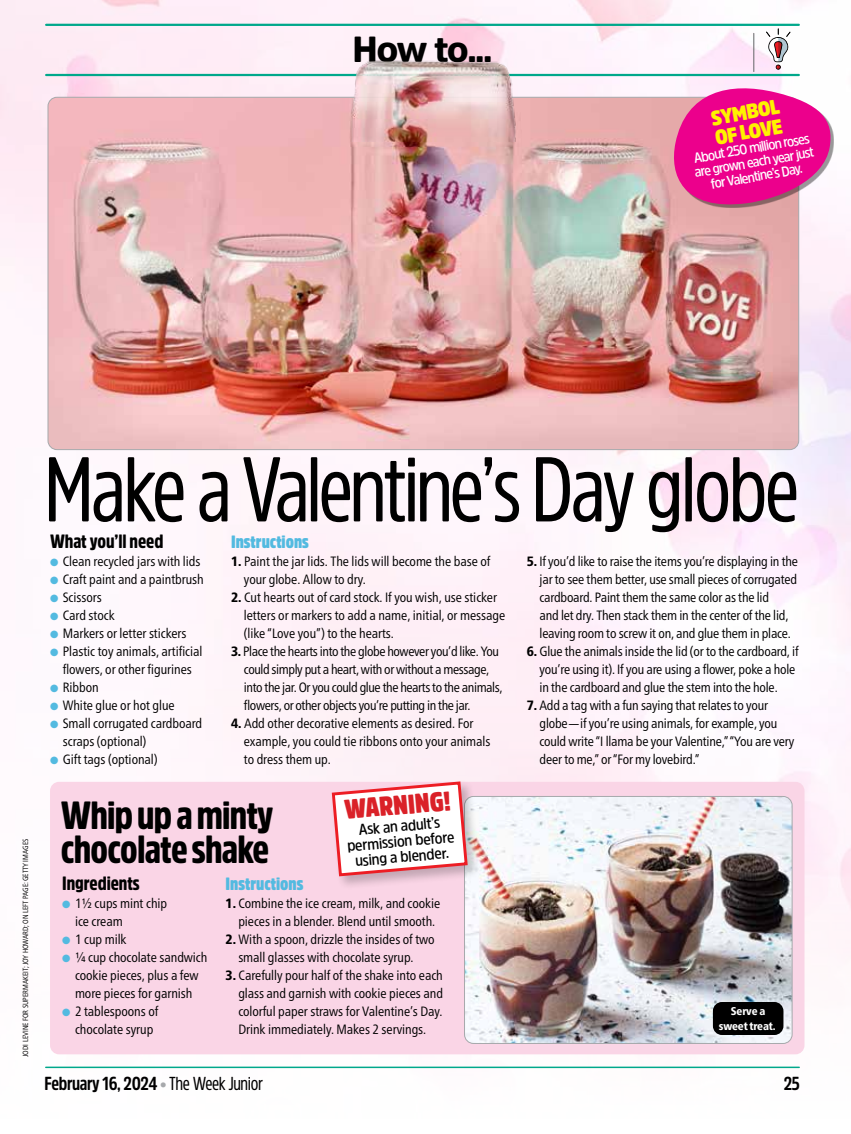
<style>
.page{position:relative;width:851px;height:1134px;background:#fff}
.page>*{position:absolute;margin:0;border:0;box-sizing:border-box;transform-origin:0 0}
.t1{font:91.5px "Amsi Pro Cond";letter-spacing:-.04em;color:#000}
.t2{font:900 39px/34.5px "Amsi Pro Cond";letter-spacing:-.02em;color:#000}
.t3{font:900 36px "Amsi Pro";color:#000}
.t4{font:900 27px "Amsi Pro Cond";color:#da2128}
.t5{font:900 20.55px/19.5px "Amsi Pro Narw";color:#fff200}
.t6{font:900 19.2px "Amsi Pro Cond";letter-spacing:-.005em;color:#000}
.t7{font:700 18.75px "Amsi Pro Cond";letter-spacing:-.02em;color:#000}
.t8{font:900 17.7px "Amsi Pro Cond";color:#53bae0}
.t9{font:600 15.45px/15.5px "Amsi Pro Narw";color:#000;text-align:center}
.t10{font:600 14.25px/14.2px "Amsi Pro Narw";color:#fff;text-align:center}
.t11{font:condensed 13.5px/18px "Frutiger Neue LT Pro";letter-spacing:-.005em;color:#000}
.t12{font:condensed 13.5px/18px "Frutiger Neue LT Pro";letter-spacing:-.03em;color:#000}
.t13{font:800 condensed 11.25px/15px "Frutiger Neue LT Pro";letter-spacing:-.015em;color:#fff;text-align:center}
.t14{font:condensed 7.5px "Frutiger Neue LT Pro";letter-spacing:-.005em;color:#000}
.s1{color:#53bae0}
.s2{font-weight:800}
.s3{color:#a7a9ac}
.s4{font-weight:400}
</style>
<div class="page">
<img style="left:0;top:0;width:850px;height:1069px">
<hr style="left:46px;top:1067px;width:753px;height:1px;background:#00a88b">
<hr style="left:46px;top:24px;width:752px;height:2px;background:#00a88b">
<hr style="left:46px;top:74px;width:752px;height:2px;background:#00a88b">
<svg style="left:766px;top:29px;width:24px;height:41px"></svg>
<hr style="left:753px;top:33px;width:1px;height:39px;background:#636466">
<div style="left:50px;top:782px;width:754px;height:272px;background:#fad5e6;border-radius:9px"></div>
<img style="left:466px;top:796px;width:326px;height:247px">
<div style="left:464px;top:796px;width:328px;height:248px;border:1px solid #a7a9ac;border-radius:9px"></div>
<div style="left:712px;top:1002px;width:71px;height:33px;background:#000;border-radius:9px"></div>
<img style="left:48px;top:97px;width:750px;height:353px">
<img style="left:316px;top:0;width:216px;height:141px">
<div style="left:330px;top:780px;width:151px;height:110px;background:#000;opacity:.22"></div>
<svg style="left:330px;top:780px;width:139px;height:98px;background:#f8e0e3"></svg>
<svg style="left:669px;top:81px;width:165px;height:131px;background:#ea43a2"></svg>
<h3 class="t3" style="left:352px;top:24px;width:141px">How to...</h3>
<h3 class="t5" style="left:709px;top:109px;width:71px;rotate:-10deg">SYMBOL<br>OF LOVE</h3>
<p class="t10" style="left:691px;top:151px;width:122px;rotate:-10deg">About 250 million roses are grown each year just for Valentine’s Day.</p>
<p class="t14" style="left:21px;top:1057px;width:220px;rotate:-90deg">JODI LEVINE FOR SUPERMAKEIT; JOY HOWARD; ON LEFT PAGE: GETTY IMAGES</p>
<h1 class="t1" style="left:44px;top:426px;width:756px">Make a Valentine’s Day globe</h1>
<h3 class="t6" style="left:50px;top:528px;width:115px">What you’ll need</h3>
<p class="t11" style="left:50px;top:553px;width:152px"><span class="s1">●</span> Clean recycled jars with lids</p>
<p class="t11" style="left:50px;top:571px;width:155px"><span class="s1">●</span> Craft paint and a paintbrush</p>
<p class="t11" style="left:50px;top:589px;width:53px"><span class="s1">●</span> Scissors</p>
<p class="t11" style="left:50px;top:607px;width:66px"><span class="s1">●</span> Card stock</p>
<p class="t11" style="left:50px;top:625px;width:138px"><span class="s1">●</span> Markers or letter stickers</p>
<p class="t11" style="left:50px;top:643px;width:154px;text-align:center"><span class="s1">●</span> Plastic toy animals, artificial flowers, or other figurines</p>
<p class="t11" style="left:50px;top:679px;width:50px"><span class="s1">●</span> Ribbon</p>
<p class="t11" style="left:50px;top:697px;width:126px"><span class="s1">●</span> White glue or hot glue</p>
<p class="t11" style="left:63px;top:715px;width:141px;text-indent:-13px"><span class="s1">●</span> Small corrugated cardboard scraps (optional)</p>
<p class="t11" style="left:50px;top:751px;width:109px"><span class="s1">●</span> Gift tags (optional)</p>
<h3 class="t8" style="left:231px;top:530px;width:79px">Instructions</h3>
<p class="t11" style="left:244px;top:553px;width:248px;text-indent:-13px"><span class="s2">1.</span> Paint the jar lids. The lids will become the base of your globe. Allow to dry.</p>
<p class="t11" style="left:244px;top:589px;width:263px;text-indent:-13px"><span class="s2">2.</span> Cut hearts out of card stock. If you wish, use sticker letters or markers to add a name, initial, or message (like “Love you”) to the hearts.</p>
<p class="t12" style="left:244px;top:643px;width:260px;text-indent:-13px"><span class="s2">3.</span> Place the hearts into the globe however you’d like. You could simply put a heart, with or without a message, into the jar. Or you could glue the hearts to the animals, flowers, or other objects you’re putting in the jar.</p>
<p class="t11" style="left:244px;top:715px;width:248px;text-indent:-13px"><span class="s2">4.</span> Add other decorative elements as desired. For example, you could tie ribbons onto your animals to dress them up.</p>
<h3 class="t4" style="left:343px;top:791px;width:108px;rotate:-5deg">WARNING!</h3>
<p class="t9" style="left:345px;top:822px;width:109px;rotate:-5deg">Ask an adult’s permission before using a blender.</p>
<h2 class="t2" style="left:61px;top:797px;width:214px">Whip up a minty chocolate shake</h2>
<h3 class="t6" style="left:62px;top:870px;width:79px">Ingredients</h3>
<p class="t11" style="left:75px;top:895px;width:94px;text-indent:-13px"><span class="s1">●</span> 1½ cups mint chip ice cream</p>
<p class="t11" style="left:62px;top:931px;width:66px"><span class="s1">●</span> 1 cup milk</p>
<p class="t11" style="left:62px;top:949px;width:147px;text-align:center"><span class="s1">●</span> ¼ cup chocolate sandwich cookie pieces, plus a few more pieces for garnish</p>
<p class="t11" style="left:62px;top:1003px;width:97px;text-align:center"><span class="s1">●</span> 2 tablespoons of chocolate syrup</p>
<h3 class="t8" style="left:225px;top:872px;width:79px">Instructions</h3>
<p class="t11" style="left:225px;top:895px;width:216px;text-align:center"><span class="s2">1.</span> Combine the ice cream, milk, and cookie pieces in a blender. Blend until smooth.</p>
<p class="t11" style="left:238px;top:931px;width:198px;text-indent:-13px"><span class="s2">2.</span> With a spoon, drizzle the insides of two small glasses with chocolate syrup.</p>
<p class="t11" style="left:238px;top:967px;width:206px;text-align:justify;text-indent:-13px"><span class="s2">3.</span> Carefully pour half of the shake into each glass and garnish with cookie pieces and colorful paper straws for Valentine’s Day.<br>Drink immediately. Makes 2 servings.</p>
<h3 class="t7" style="left:45px;top:1070px;width:220px">February 16, 2024 <span class="s3">•</span> <span class="s4">The Week Junior</span></h3>
<p class="t11" style="left:539px;top:553px;width:260px;text-indent:-13px"><span class="s2">5.</span> If you’d like to raise the items you’re displaying in the jar to see them better, use small pieces of corrugated cardboard. Paint them the same color as the lid<br>and let dry. Then stack them in the center of the lid, leaving room to screw it on, and glue them in place.</p>
<p class="t11" style="left:539px;top:643px;width:260px;text-indent:-13px"><span class="s2">6.</span> Glue the animals inside the lid (or to the cardboard, if you’re using it). If you are using a flower, poke a hole in the cardboard and glue the stem into the hole.</p>
<p class="t11" style="left:539px;top:697px;width:256px;text-indent:-13px"><span class="s2">7.</span> Add a tag with a fun saying that relates to your globe—if you’re using animals, for example, you could write “I llama be your Valentine,” “You are very deer to me,” or “For my lovebird.”</p>
<p class="t13" style="left:718px;top:1004px;width:58px">Serve a sweet treat.</p>
<h3 class="t7" style="left:783px;top:1070px;width:18px">25</h3>
</div>
